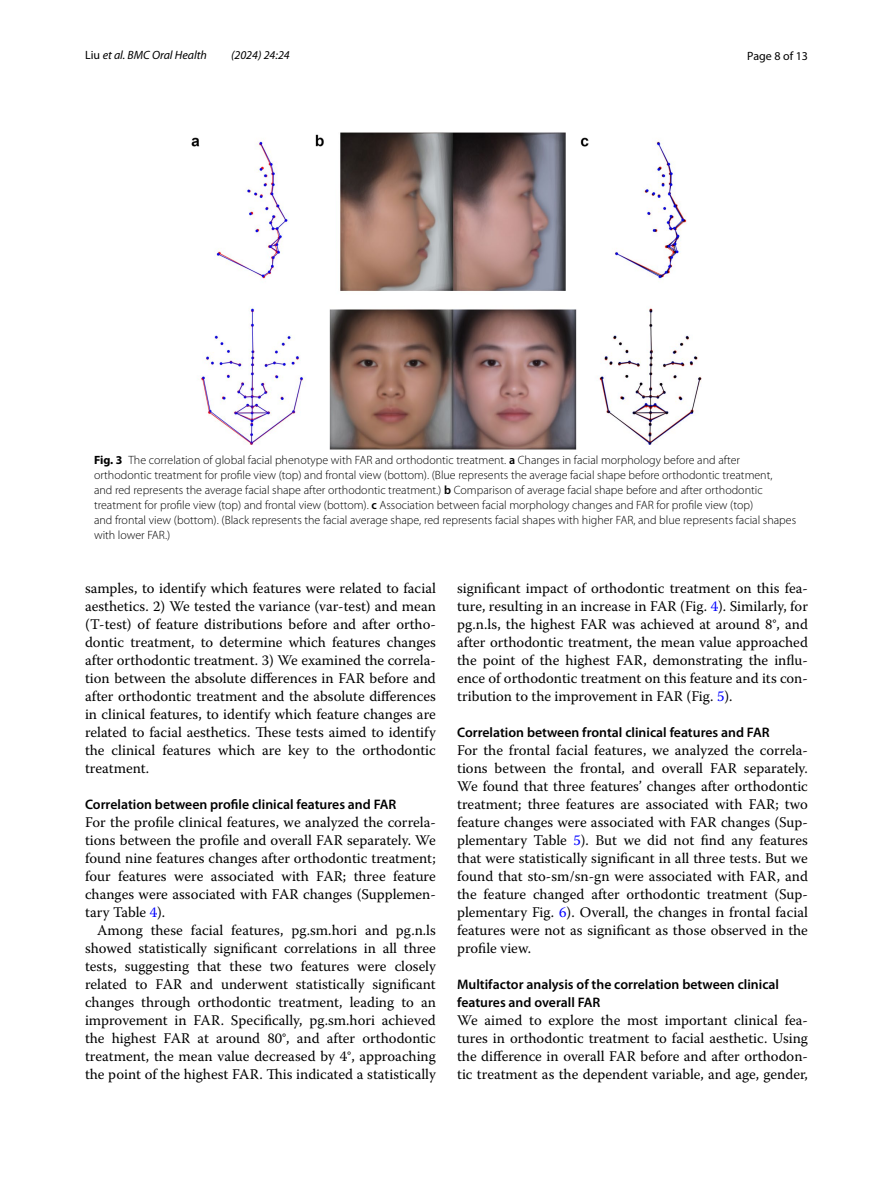
<style>
.page{position:relative;width:893px;height:1187px;background:#fff}
.page>*{position:absolute;margin:0;border:0;box-sizing:border-box;transform-origin:0 0}
.t1{font:14.7px/18px "Warnock Pro";color:#000;text-align:justify}
.t2{font:600 13.8px/18px "Myriad Pro";color:#000}
.t3{font:300 12px/15px "Myriad Pro";color:#000}
.t4{font:italic 12px "Myriad Pro";color:#000}
.t5{font:12px "Myriad Pro";color:#000}
.s1{font-style:normal}
.s2{font-weight:700}
.s3{font-weight:600}
.s4{color:#00f}
</style>
<div class="page">
<img style="left:191px;top:133px;width:511px;height:316px">
<p class="t4" style="left:85px;top:48px;width:124px"><span class="s1">Liu</span> et al. BMC Oral Health</p>
<p class="t4" style="left:231px;top:48px;width:60px">(2024) 24:24</p>
<p class="t5" style="left:747px;top:48px;width:62px">Page 8 of 13</p>
<p class="t3" style="left:94px;top:453px;width:704px"><span class="s2">Fig. 3</span> The correlation of global facial phenotype with FAR and orthodontic treatment. <span class="s3">a</span> Changes in facial morphology before and after orthodontic treatment for profile view (top) and frontal view (bottom). (Blue represents the average facial shape before orthodontic treatment,<br>and red represents the average facial shape after orthodontic treatment.) <span class="s3">b</span> Comparison of average facial shape before and after orthodontic treatment for profile view (top) and frontal view (bottom). <span class="s3">c</span> Association between facial morphology changes and FAR for profile view (top)<br>and frontal view (bottom). (Black represents the facial average shape, red represents facial shapes with higher FAR, and blue represents facial shapes with lower FAR.)</p>
<p class="t1" style="left:85px;top:578px;width:352px">samples, to identify which features were related to facial aesthetics. 2) We tested the variance (var-test) and mean (T-test) of feature distributions before and after ortho&shy;dontic treatment, to determine which features changes after orthodontic treatment. 3) We examined the correla&shy;tion between the absolute differences in FAR before and after orthodontic treatment and the absolute differences in clinical features, to identify which feature changes are related to facial aesthetics. These tests aimed to identify the clinical features which are key to the orthodontic treatment.</p>
<p class="t2" style="left:85px;top:794px;width:313px">Correlation between profile clinical features and FAR</p>
<p class="t1" style="left:85px;top:812px;width:352px">For the profile clinical features, we analyzed the correla&shy;tions between the profile and overall FAR separately. We found nine features changes after orthodontic treatment; four features were associated with FAR; three feature changes were associated with FAR changes (Supplemen&shy;tary Table <span class="s4">4</span>).</p>
<p class="t1" style="left:85px;top:920px;width:352px;text-indent:12px">Among these facial features, pg.sm.hori and pg.n.ls showed statistically significant correlations in all three tests, suggesting that these two features were closely related to FAR and underwent statistically significant changes through orthodontic treatment, leading to an improvement in FAR. Specifically, pg.sm.hori achieved the highest FAR at around 80°, and after orthodontic treatment, the mean value decreased by 4°, approaching the point of the highest FAR. This indicated a statistically</p>
<p class="t1" style="left:457px;top:578px;width:352px">significant impact of orthodontic treatment on this fea&shy;ture, resulting in an increase in FAR (Fig. <span class="s4">4</span>). Similarly, for pg.n.ls, the highest FAR was achieved at around 8°, and after orthodontic treatment, the mean value approached the point of the highest FAR, demonstrating the influ&shy;ence of orthodontic treatment on this feature and its con&shy;tribution to the improvement in FAR (Fig. <span class="s4">5</span>).</p>
<p class="t2" style="left:457px;top:722px;width:314px">Correlation between frontal clinical features and FAR</p>
<p class="t1" style="left:457px;top:740px;width:352px">For the frontal facial features, we analyzed the correla&shy;tions between the frontal, and overall FAR separately.<br>We found that three features’ changes after orthodontic treatment; three features are associated with FAR; two feature changes were associated with FAR changes (Sup&shy;plementary Table <span class="s4">5</span>). But we did not find any features that were statistically significant in all three tests. But we found that sto-sm/sn-gn were associated with FAR, and the feature changed after orthodontic treatment (Sup&shy;plementary Fig. <span class="s4">6</span>). Overall, the changes in frontal facial features were not as significant as those observed in the profile view.</p>
<p class="t2" style="left:457px;top:974px;width:323px">Multifactor analysis of the correlation between clinical features and overall FAR</p>
<p class="t1" style="left:457px;top:1010px;width:352px">We aimed to explore the most important clinical fea&shy;tures in orthodontic treatment to facial aesthetic. Using the difference in overall FAR before and after orthodon&shy;tic treatment as the dependent variable, and age, gender,</p>
</div>
